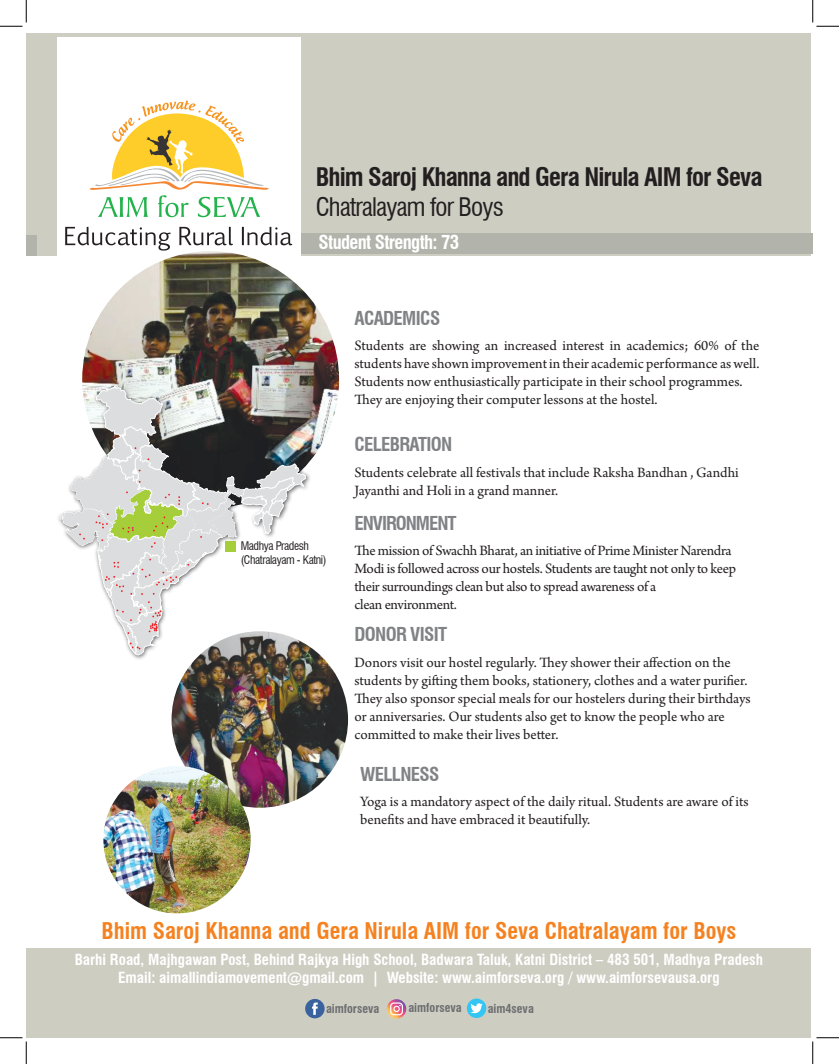
<style>
.page{position:relative;width:839px;height:1064px;background:#fff}
.page>*{position:absolute;margin:0;border:0;box-sizing:border-box;transform-origin:0 0}
.t1{font:700 condensed 25px "Swiss 721 BT";letter-spacing:-.035em;color:#231f20}
.t2{font:condensed 25px "Swiss 721 BT";letter-spacing:-.035em;color:#231f20}
.t3{font:700 condensed 22.5px "Swiss 721 BT";color:#f58220}
.t4{font:700 condensed 18.75px "Swiss 721 BT";letter-spacing:-.035em;color:#808285}
.t5{font:700 condensed 18.75px "Swiss 721 BT";letter-spacing:-.035em;color:#fff}
.t6{font:700 condensed 18.75px "Swiss 721 BT";letter-spacing:-.055em;color:#808285}
.t7{font:15px/18px "Arno Pro";letter-spacing:-.005em;color:#231f20}
.t8{font:700 condensed 15px/18px "Swiss 721 BT";color:#fff;text-align:center}
.t9{font:700 condensed 12.12px "Swiss 721 BT";color:#6c6d70}
.t10{font:condensed 11.62px/13.9px "Swiss 721 BT";letter-spacing:-.035em;color:#231f20}
</style>
<div class="page">
<div style="left:37px;top:33px;width:774px;height:222px;background:#cecdc2"></div>
<div style="left:291px;top:233px;width:522px;height:20px;background:#b2b3aa"></div>
<div style="left:37px;top:948px;width:773px;height:90px;background:#cecdc2"></div>
<img style="left:172px;top:631px;width:176px;height:177px;border-radius:88px">
<img style="left:103px;top:766px;width:148px;height:147px;border-radius:74px">
<div style="left:26px;top:33px;width:14px;height:222px;background:#cecdc2"></div>
<div style="left:26px;top:235px;width:11px;height:20px;background:#b2b3aa"></div>
<div style="left:26px;top:948px;width:14px;height:90px;background:#cecdc2"></div>
<svg style="left:387px;top:999px;width:19px;height:19px"></svg>
<svg style="left:390px;top:1002px;width:13px;height:13px"></svg>
<div style="left:305px;top:999px;width:20px;height:19px;background:#3a629f;border-radius:50%"></div>
<svg style="left:312px;top:1002px;width:6px;height:13px"></svg>
<div style="left:467px;top:998px;width:19px;height:20px;background:#33c5f3;border-radius:50%"></div>
<svg style="left:470px;top:1003px;width:12px;height:11px"></svg>
<div style="left:57px;top:37px;width:243px;height:225px;background:#fff"></div>
<svg style="left:65px;top:100px;width:228px;height:153px"></svg>
<img style="left:82px;top:251px;width:257px;height:257px;border-radius:128px">
<div style="left:57px;top:384px;width:254px;height:276px;background:#231f20;opacity:.75"></div>
<svg style="left:60px;top:386px;width:246px;height:269px"></svg>
<svg style="left:0;top:0;width:27px;height:27px"></svg>
<svg style="left:0;top:1037px;width:27px;height:27px"></svg>
<svg style="left:812px;top:0;width:27px;height:27px"></svg>
<svg style="left:812px;top:1037px;width:27px;height:27px"></svg>
<p class="t1" style="left:316px;top:161px;width:448px">Bhim Saroj Khanna and Gera Nirula AIM for Seva</p>
<p class="t2" style="left:316px;top:191px;width:190px">Chatralayam for Boys</p>
<p class="t5" style="left:319px;top:230px;width:142px">Student Strength: 73</p>
<p class="t4" style="left:354px;top:307px;width:87px">ACADEMICS</p>
<p class="t7" style="left:354px;top:337px;width:406px;text-align:justify">Students are showing an increased interest in academics; 60% of the students have shown improvement in their academic performance as well.<br>Students now enthusiastically participate in their school programmes.</p>
<p class="t7" style="left:354px;top:391px;width:305px">They are enjoying their computer lessons at the hostel.</p>
<p class="t10" style="left:241px;top:539px;width:87px">Madhya Pradesh (Chatralayam - Katni)</p>
<p class="t4" style="left:354px;top:433px;width:99px">CELEBRATION</p>
<p class="t7" style="left:354px;top:464px;width:386px">Students celebrate all festivals that include Raksha Bandhan , Gandhi<br>Jayanthi and Holi in a grand manner.</p>
<p class="t6" style="left:354px;top:512px;width:104px">ENVIRONMENT</p>
<p class="t7" style="left:354px;top:543px;width:383px">The mission of Swachh Bharat, an initiative of Prime Minister Narendra Modi is followed across our hostels. Students are taught not only to keep their surroundings clean but also to spread awareness of a<br>clean environment.</p>
<p class="t4" style="left:354px;top:623px;width:94px">DONOR VISIT</p>
<p class="t7" style="left:354px;top:654px;width:398px">Donors visit our hostel regularly. They shower their affection on the students by gifting them books, stationery, clothes and a water purifier.<br>They also sponsor special meals for our hostelers during their birthdays or anniversaries. Our students also get to know the people who are committed to make their lives better.</p>
<p class="t4" style="left:360px;top:762px;width:81px">WELLNESS</p>
<p class="t7" style="left:360px;top:793px;width:390px">Yoga is a mandatory aspect of the daily ritual. Students are aware of its benefits and have embraced it beautifully.</p>
<p class="t3" style="left:101px;top:918px;width:636px">Bhim Saroj Khanna and Gera Nirula AIM for Seva Chatralayam for Boys</p>
<p class="t8" style="left:75px;top:950px;width:690px">Barhi Road, Majhgawan Post, Behind Rajkya High School, Badwara Taluk, Katni District – 483 501, Madhya Pradesh<br>Email: aimallindiamovement@gmail.com | Website: www.aimforseva.org / www.aimforsevausa.org</p>
<p class="t9" style="left:326px;top:1001px;width:55px">aimforseva</p>
<p class="t9" style="left:408px;top:1001px;width:55px">aimforseva</p>
<p class="t9" style="left:488px;top:1001px;width:48px">aim4seva</p>
</div>
